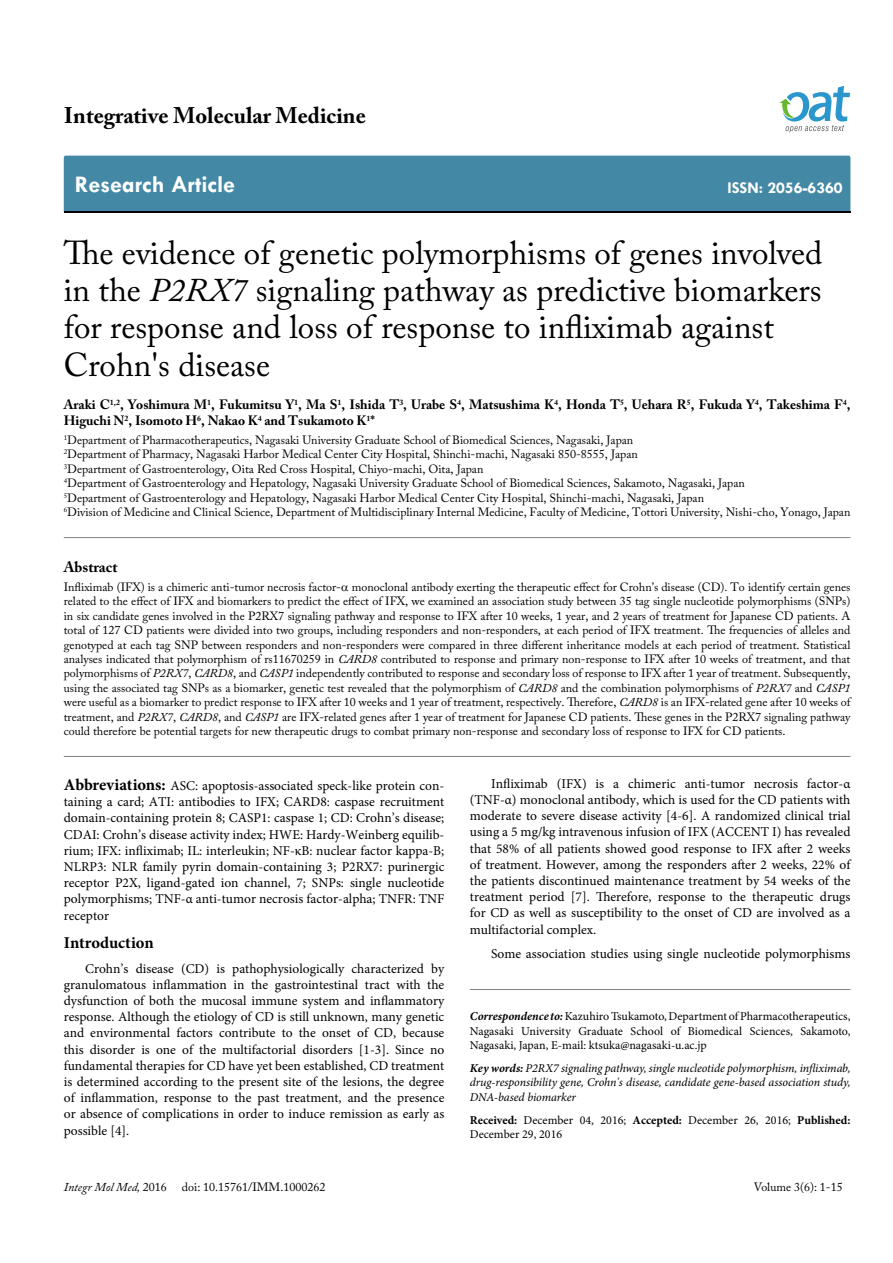
<style>
.page{position:relative;width:893px;height:1263px;background:#fff}
.page>*{position:absolute;margin:0;border:0;box-sizing:border-box;transform-origin:0 0}
.t1{font:33px/37.5px "Adobe Caslon Pro";color:#000}
.t2{font:700 24px "Tw Cen";color:#fff}
.t3{font:700 22.5px "Adobe Caslon Pro";color:#000}
.t4{font:700 16.5px "Tw Cen";color:#fff}
.t5{font:700 16.5px "Minion Pro";letter-spacing:-.005em;color:#000}
.t6{font:700 15px "Adobe Caslon Pro";color:#000}
.t7{font:13.5px/16.2px "Minion Pro";color:#000;text-align:justify}
.t8{font:700 13.5px/16.2px "Adobe Caslon Pro";color:#000}
.t9{font:12px/14.4px "Adobe Caslon Pro";color:#000}
.t10{font:12px/14.4px "Minion Pro";color:#000;text-align:justify}
.t11{font:italic 12px/14.4px "Minion Pro";letter-spacing:-.005em;color:#000;text-align:justify}
.t12{font:italic 12px "Adobe Caslon Pro";color:#000}
.s1{font-style:italic}
.s2{font-weight:700;font-size:16.5px}
.s3{font-weight:700;font-style:italic}
.s4{font-weight:700}
.s5{font-style:normal}
</style>
<div class="page">
<div style="left:64px;top:156px;width:786px;height:56px;background:#4389a5"></div>
<svg style="left:779px;top:86px;width:71px;height:47px"></svg>
<hr style="left:64px;top:537px;width:786px;height:1px;background:#808285">
<hr style="left:64px;top:756px;width:786px;height:1px;background:#808285">
<hr style="left:470px;top:989px;width:380px;height:1px;background:#808285">
<h3 class="t3" style="left:64px;top:102px;width:303px">Integrative Molecular Medicine</h3>
<h2 class="t2" style="left:75px;top:170px;width:162px">Research Article</h2>
<h3 class="t4" style="left:727px;top:178px;width:117px">ISSN: 2056-6360</h3>
<h1 class="t1" style="left:64px;top:233px;width:760px">The evidence of genetic polymorphisms of genes involved in the <span class="s1">P2RX7</span> signaling pathway as predictive biomarkers for response and loss of response to infliximab against Crohn's disease</h1>
<p class="t8" style="left:64px;top:396px;width:788px">Araki C<sup>1,2</sup>, Yoshimura M<sup>1</sup>, Fukumitsu Y<sup>1</sup>, Ma S<sup>1</sup>, Ishida T<sup>3</sup>, Urabe S<sup>4</sup>, Matsushima K<sup>4</sup>, Honda T<sup>5</sup>, Uehara R<sup>5</sup>, Fukuda Y<sup>4</sup>, Takeshima F<sup>4</sup>,<br>Higuchi N<sup>2</sup>, Isomoto H<sup>6</sup>, Nakao K<sup>4</sup> and Tsukamoto K<sup>1</sup>*</p>
<p class="t9" style="left:64px;top:433px;width:788px"><sup>1</sup>Department of Pharmacotherapeutics, Nagasaki University Graduate School of Biomedical Sciences, Nagasaki, Japan<br><sup>2</sup>Department of Pharmacy, Nagasaki Harbor Medical Center City Hospital, Shinchi-machi, Nagasaki 850-8555, Japan<br><sup>3</sup>Department of Gastroenterology, Oita Red Cross Hospital, Chiyo-machi, Oita, Japan<br><sup>4</sup>Department of Gastroenterology and Hepatology, Nagasaki University Graduate School of Biomedical Sciences, Sakamoto, Nagasaki, Japan<br><sup>5</sup>Department of Gastroenterology and Hepatology, Nagasaki Harbor Medical Center City Hospital, Shinchi-machi, Nagasaki, Japan<br><sup>6</sup>Division of Medicine and Clinical Science, Department of Multidisciplinary Internal Medicine, Faculty of Medicine, Tottori University, Nishi-cho, Yonago, Japan</p>
<p class="t6" style="left:64px;top:558px;width:55px">Abstract</p>
<p class="t9" style="left:64px;top:580px;width:788px;text-align:justify">Infliximab (IFX) is a chimeric anti-tumor necrosis factor- monoclonal antibody exerting the therapeutic effect for Crohn’s disease (CD). To identify certain genes related to the effect of IFX and biomarkers to predict the effect of IFX, we examined an association study between 35 tag single nucleotide polymorphisms (SNPs) in six candidate genes involved in the P2RX7 signaling pathway and response to IFX after 10 weeks, 1 year, and 2 years of treatment for Japanese CD patients. A total of 127 CD patients were divided into two groups, including responders and non-responders, at each period of IFX treatment. The frequencies of alleles and genotyped at each tag SNP between responders and non-responders were compared in three different inheritance models at each period of treatment. Statistical analyses indicated that polymorphism of rs11670259 in <span class="s1">CARD8</span> contributed to response and primary non-response to IFX after 10 weeks of treatment, and that polymorphisms of <span class="s1">P2RX7</span>, <span class="s1">CARD8</span>, and <span class="s1">CASP1</span> independently contributed to response and secondary loss of response to IFX after 1 year of treatment. Subsequently, using the associated tag SNPs as a biomarker, genetic test revealed that the polymorphism of <span class="s1">CARD8</span> and the combination polymorphisms of <span class="s1">P2RX7</span> and <span class="s1">CASP1 </span>were useful as a biomarker to predict response to IFX after 10 weeks and 1 year of treatment, respectively. Therefore, <span class="s1">CARD8</span> is an IFX-related gene after 10 weeks of treatment, and <span class="s1">P2RX7</span>, <span class="s1">CARD8</span>, and <span class="s1">CASP1</span> are IFX-related genes after 1 year of treatment for Japanese CD patients. These genes in the P2RX7 signaling pathway could therefore be potential targets for new therapeutic drugs to combat primary non-response and secondary loss of response to IFX for CD patients.</p>
<p class="t7" style="left:64px;top:778px;width:382px"><span class="s2">Abbreviations:</span> ASC: apoptosis-associated speck-like protein con&shy;taining a card; ATI: antibodies to IFX; CARD8: caspase recruitment domain-containing protein 8; CASP1: caspase 1; CD: Crohn’s disease; CDAI: Crohn’s disease activity index; HWE: Hardy-Weinberg equilib&shy;rium; IFX: infliximab; IL: interleukin; NF-κB: nuclear factor kappa-B; NLRP3: NLR family pyrin domain-containing 3; P2RX7: purinergic receptor P2X, ligand-gated ion channel, 7; SNPs: single nucleotide polymorphisms; TNF-α anti-tumor necrosis factor-alpha; TNFR: TNF receptor</p>
<h3 class="t5" style="left:64px;top:931px;width:91px">Introduction</h3>
<p class="t7" style="left:64px;top:960px;width:382px;text-indent:21px">Crohn’s disease (CD) is pathophysiologically characterized by granulomatous inflammation in the gastrointestinal tract with the dysfunction of both the mucosal immune system and inflammatory response. Although the etiology of CD is still unknown, many genetic and environmental factors contribute to the onset of CD, because this disorder is one of the multifactorial disorders [1-3]. Since no fundamental therapies for CD have yet been established, CD treatment is determined according to the present site of the lesions, the degree of inflammation, response to the past treatment, and the presence or absence of complications in order to induce remission as early as possible [4].</p>
<p class="t7" style="left:470px;top:775px;width:382px;text-indent:21px">Infliximab (IFX) is a chimeric anti-tumor necrosis factor-α (TNF-α) monoclonal antibody, which is used for the CD patients with moderate to severe disease activity [4-6]. A randomized clinical trial using a 5 mg/kg intravenous infusion of IFX (ACCENT I) has revealed that 58% of all patients showed good response to IFX after 2 weeks of treatment. However, among the responders after 2 weeks, 22% of the patients discontinued maintenance treatment by 54 weeks of the treatment period [7]. Therefore, response to the therapeutic drugs for CD as well as susceptibility to the onset of CD are involved as a multifactorial complex.</p>
<p class="t7" style="left:491px;top:946px;width:361px">Some association studies using single nucleotide polymorphisms</p>
<p class="t10" style="left:470px;top:1009px;width:382px"><span class="s3">Correspondence to:</span>Kazuhiro Tsukamoto, Department of Pharmacotherapeutics, Nagasaki University Graduate School of Biomedical Sciences, Sakamoto, Nagasaki, Japan, E-mail: ktsuka@nagasaki-u.ac.jp</p>
<p class="t11" style="left:470px;top:1061px;width:382px"><span class="s4">Key words:</span> P2RX7 signaling pathway, single nucleotide polymorphism, infliximab, drug-responsibility gene, Crohn's disease, candidate gene-based association study, DNA-based biomarker</p>
<p class="t10" style="left:470px;top:1113px;width:382px"><span class="s4">Received:</span> December 04, 2016; <span class="s4">Accepted:</span> December 26, 2016; <span class="s4">Published:<br></span>December 29, 2016</p>
<p class="t12" style="left:64px;top:1180px;width:104px">Integr Mol Med, <span class="s5">2016</span></p>
<p class="t9" style="left:182px;top:1180px;width:145px">doi: 10.15761/IMM.1000262</p>
<p class="t9" style="left:754px;top:1180px;width:90px">Volume 3(6): 1-15</p>
</div>
